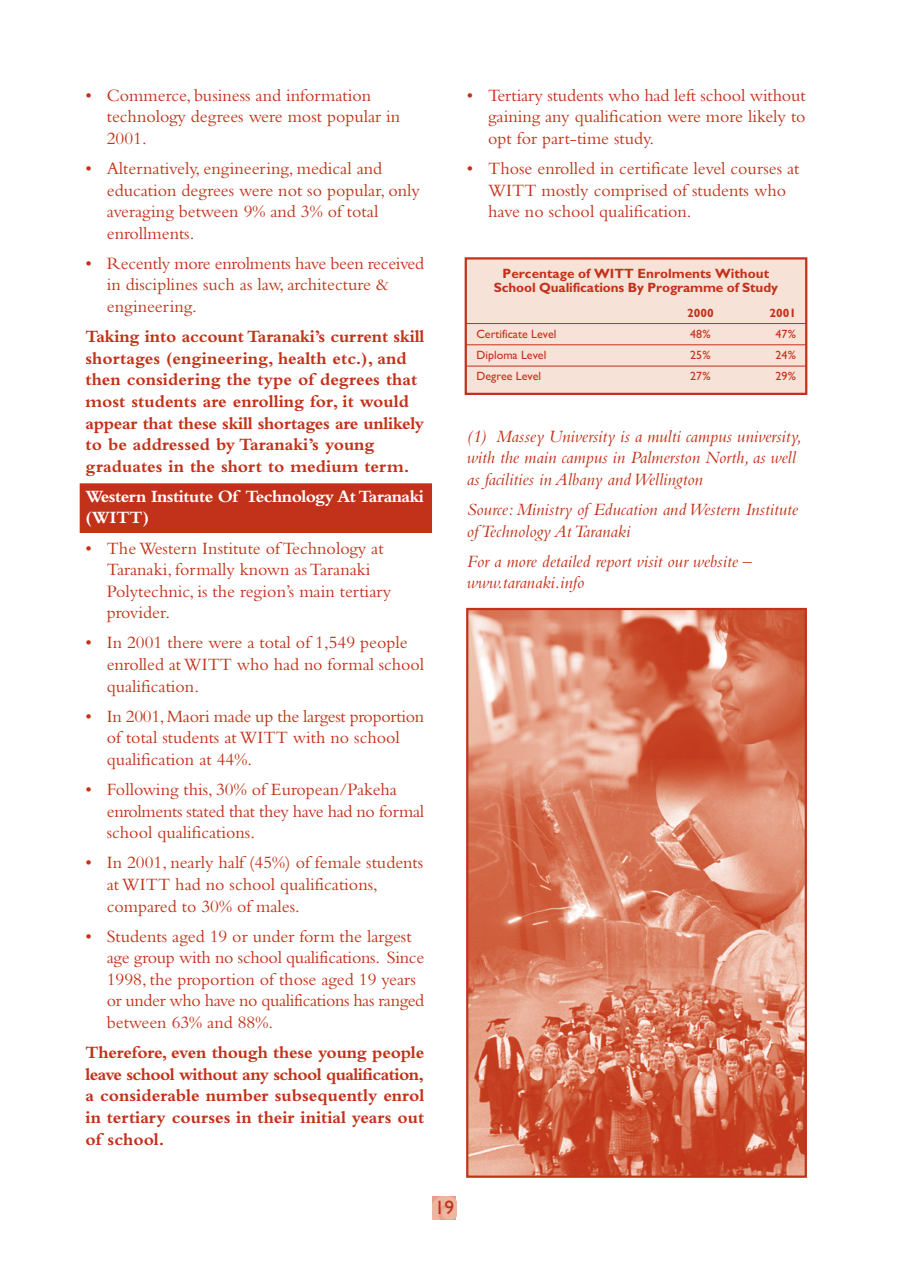
<style>
.page{position:relative;width:899px;height:1263px;background:#fff}
.page>*{position:absolute;margin:0;border:0;box-sizing:border-box;transform-origin:0 0}
.t1{font:19.5px "Gill Sans";color:#c23119}
.t2{font:18px/21.6px "Bembo";color:#c23119}
.t3{font:700 18px/21.6px "Bembo";color:#c23119}
.t4{font:italic 18px/21.6px "Bembo";color:#c23119}
.t5{font:700 18px/21.6px "Bembo";letter-spacing:-.03em;color:#fff}
.t6{font:700 13.5px/14.9px "M Gill Sans";letter-spacing:-.01em;color:#c23119;text-align:center}
.t7{font:12px "M Gill Sans";color:#c23119}
.t8{font:700 12px "M Gill Sans";color:#c23119}
</style>
<div class="page">
<div style="left:80px;top:483px;width:352px;height:50px;background:#c23119;border:2px solid #c23119"></div>
<svg style="left:432px;top:1196px;width:24px;height:24px"></svg>
<img style="left:469px;top:611px;width:335px;height:564px">
<div style="left:466px;top:608px;width:341px;height:570px;border:2px solid #c23119"></div>
<div style="left:464px;top:257px;width:343px;height:138px;background:#f7e2d8;border:2px solid #c23119"></div>
<hr style="left:466px;top:323px;width:340px;height:1px;background:#c23119">
<hr style="left:466px;top:344px;width:340px;height:1px;background:#c23119">
<hr style="left:466px;top:366px;width:340px;height:1px;background:#c23119">
<p class="t2" style="left:107px;top:86px;width:295px;text-indent:-21px">• Commerce, business and information technology degrees were most popular in<br>2001.</p>
<p class="t2" style="left:107px;top:159px;width:315px;text-indent:-21px">• Alternatively, engineering, medical and education degrees were not so popular, only averaging between 9% and 3% of total enrollments.</p>
<p class="t2" style="left:107px;top:254px;width:319px;text-indent:-21px">• Recently more enrolments have been received in disciplines such as law, architecture &amp; engineering.</p>
<p class="t3" style="left:85px;top:327px;width:340px">Taking into account Taranaki’s current skill shortages (engineering, health etc.), and then considering the type of degrees that most students are enrolling for, it would appear that these skill shortages are unlikely to be addressed by Taranaki’s young graduates in the short to medium term.</p>
<p class="t5" style="left:85px;top:487px;width:340px">Western Institute Of Technology At Taranaki (WITT)</p>
<p class="t2" style="left:107px;top:539px;width:286px;text-indent:-21px">• The Western Institute of Technology at Taranaki, formally known as Taranaki Polytechnic, is the region’s main tertiary provider.</p>
<p class="t2" style="left:107px;top:634px;width:319px;text-indent:-21px">• In 2001 there were a total of 1,549 people enrolled at WITT who had no formal school qualification.</p>
<p class="t2" style="left:107px;top:707px;width:319px;text-indent:-21px">• In 2001, Maori made up the largest proportion of total students at WITT with no school qualification at 44%.</p>
<p class="t2" style="left:107px;top:780px;width:319px;text-indent:-21px">• Following this, 30% of European/Pakeha enrolments stated that they have had no formal school qualifications.</p>
<p class="t2" style="left:107px;top:854px;width:318px;text-indent:-21px">• In 2001, nearly half (45%) of female students at WITT had no school qualifications, compared to 30% of males.</p>
<p class="t2" style="left:107px;top:927px;width:319px;text-indent:-21px">• Students aged 19 or under form the largest age group with no school qualifications. Since 1998, the proportion of those aged 19 years or under who have no qualifications has ranged between 63% and 88%.</p>
<p class="t3" style="left:85px;top:1043px;width:340px;text-align:justify">Therefore, even though these young people leave school without any school qualification, a considerable number subsequently enrol in tertiary courses in their initial years out of school.</p>
<p class="t2" style="left:488px;top:86px;width:319px;text-align:justify;text-indent:-21px">• Tertiary students who had left school without gaining any qualification were more likely to opt for part-time study.</p>
<p class="t2" style="left:488px;top:159px;width:313px;text-indent:-21px">• Those enrolled in certificate level courses at<br>WITT mostly comprised of students who have no school qualification.</p>
<p class="t6" style="left:494px;top:267px;width:286px">Percentage of WITT Enrolments Without<br>School Qualifications By Programme of Study</p>
<p class="t8" style="left:687px;top:309px;width:28px">2000</p>
<p class="t8" style="left:769px;top:309px;width:28px">2001</p>
<p class="t7" style="left:476px;top:330px;width:81px">Certificate Level</p>
<p class="t7" style="left:690px;top:330px;width:22px">48%</p>
<p class="t7" style="left:775px;top:330px;width:22px">47%</p>
<p class="t7" style="left:476px;top:351px;width:71px">Diploma Level</p>
<p class="t7" style="left:690px;top:351px;width:22px">25%</p>
<p class="t7" style="left:775px;top:351px;width:22px">24%</p>
<p class="t7" style="left:476px;top:372px;width:66px">Degree Level</p>
<p class="t7" style="left:690px;top:372px;width:22px">27%</p>
<p class="t7" style="left:775px;top:372px;width:22px">29%</p>
<p class="t4" style="left:467px;top:427px;width:336px">(1) Massey University is a multi campus university, with the main campus in Palmerston North, as well as facilities in Albany and Wellington</p>
<p class="t4" style="left:467px;top:500px;width:332px">Source: Ministry of Education and Western Institute of Technology At Taranaki</p>
<p class="t4" style="left:467px;top:552px;width:286px">For a more detailed report visit our website – www.taranaki.info</p>
<p class="t1" style="left:434px;top:1201px;width:21px">19</p>
</div>
